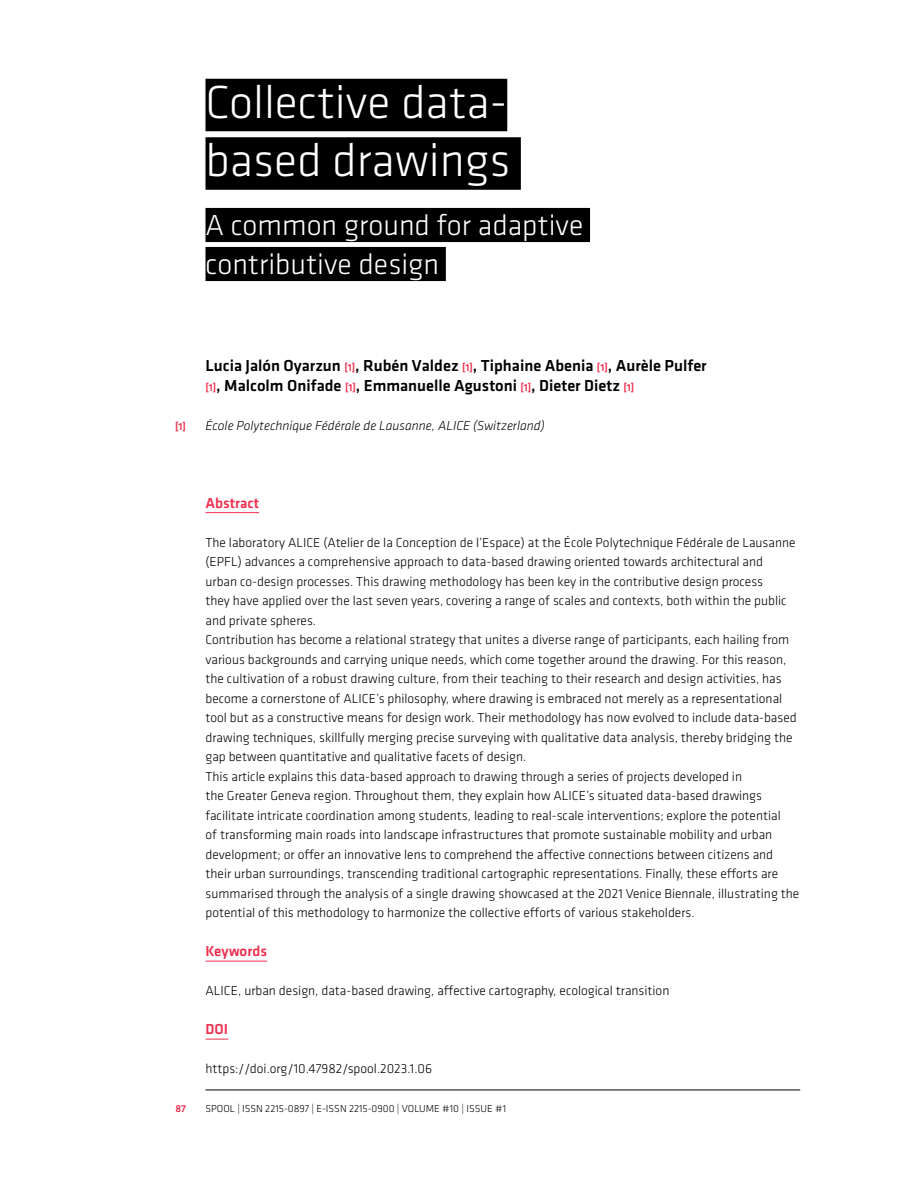
<style>
.page{position:relative;width:918px;height:1188px;background:#fff}
.page>*{position:absolute;margin:0;border:0;box-sizing:border-box;transform-origin:0 0}
.t1{font:300 48px/58.5px "Klavika Basic";color:#fff}
.t2{font:300 30px/39px "Klavika Basic";color:#fff}
.t3{font:500 16.5px/19.5px "Klavika Basic";color:#000}
.t4{font:500 15px "Klavika Basic";color:#ee2f4e}
.t5{font:300 13.5px/19.5px "Klavika Basic";color:#000}
.t6{font:italic 300 13.5px "Klavika Basic";color:#000}
.t7{font:300 10.5px "Klavika Basic";color:#000}
.t8{font:500 10.5px "Klavika Basic";color:#ee2f4e}
.s1{font-size:10.5px;color:#ee2f4e}
</style>
<div class="page">
<hr style="left:206px;top:1090px;width:594px;height:1px;background:#000">
<div style="left:206px;top:79px;width:301px;height:52px;background:#000"></div>
<div style="left:206px;top:137px;width:315px;height:53px;background:#000"></div>
<div style="left:206px;top:208px;width:384px;height:34px;background:#000"></div>
<div style="left:206px;top:247px;width:240px;height:34px;background:#000"></div>
<hr style="left:206px;top:512px;width:53px;height:1px;background:#ee2f4e">
<hr style="left:206px;top:961px;width:61px;height:1px;background:#ee2f4e">
<svg style="left:206px;top:1039px;width:22px;height:1px"></svg>
<h1 class="t1" style="left:206px;top:72px;width:306px">Collective data&shy;based drawings</h1>
<h2 class="t2" style="left:206px;top:205px;width:379px">A common ground for adaptive contributive design</h2>
<p class="t3" style="left:206px;top:356px;width:503px">Lucia Jalón Oyarzun <span class="s1">[1]</span>, Rubén Valdez <span class="s1">[1]</span>, Tiphaine Abenia <span class="s1">[1]</span>, Aurèle Pulfer <span class="s1">[1]</span>, Malcolm Onifade <span class="s1">[1]</span>, Emmanuelle Agustoni <span class="s1">[1]</span>, Dieter Dietz <span class="s1">[1]</span></p>
<p class="t8" style="left:175px;top:419px;width:12px">[1]</p>
<p class="t6" style="left:206px;top:417px;width:341px">École Polytechnique Fédérale de Lausanne, ALICE (Switzerland)</p>
<p class="t4" style="left:206px;top:493px;width:55px">Abstract</p>
<p class="t5" style="left:206px;top:532px;width:595px">The laboratory ALICE (Atelier de la Conception de l’Espace) at the École Polytechnique Fédérale de Lausanne (EPFL) advances a comprehensive approach to data-based drawing oriented towards architectural and<br>urban co-design processes. This drawing methodology has been key in the contributive design process<br>they have applied over the last seven years, covering a range of scales and contexts, both within the public and private spheres.<br>Contribution has become a relational strategy that unites a diverse range of participants, each hailing from various backgrounds and carrying unique needs, which come together around the drawing. For this reason, the cultivation of a robust drawing culture, from their teaching to their research and design activities, has become a cornerstone of ALICE’s philosophy, where drawing is embraced not merely as a representational tool but as a constructive means for design work. Their methodology has now evolved to include data-based drawing techniques, skillfully merging precise surveying with qualitative data analysis, thereby bridging the gap between quantitative and qualitative facets of design.<br>This article explains this data-based approach to drawing through a series of projects developed in<br>the Greater Geneva region. Throughout them, they explain how ALICE’s situated data-based drawings facilitate intricate coordination among students, leading to real-scale interventions; explore the potential<br>of transforming main roads into landscape infrastructures that promote sustainable mobility and urban development; or offer an innovative lens to comprehend the affective connections between citizens and their urban surroundings, transcending traditional cartographic representations. Finally, these efforts are summarised through the analysis of a single drawing showcased at the 2021 Venice Biennale, illustrating the potential of this methodology to harmonize the collective efforts of various stakeholders.</p>
<p class="t4" style="left:206px;top:941px;width:63px">Keywords</p>
<p class="t5" style="left:206px;top:981px;width:465px">ALICE, urban design, data-based drawing, affective cartography, ecological transition</p>
<p class="t4" style="left:206px;top:1019px;width:24px">DOI</p>
<p class="t5" style="left:206px;top:1059px;width:228px">https://doi.org/10.47982/spool.2023.1.06</p>
<p class="t8" style="left:175px;top:1102px;width:12px">87</p>
<p class="t7" style="left:206px;top:1102px;width:302px">SPOOL | ISSN 2215-0897 | E-ISSN 2215-0900 | VOLUME #10 | ISSUE #1</p>
</div>
